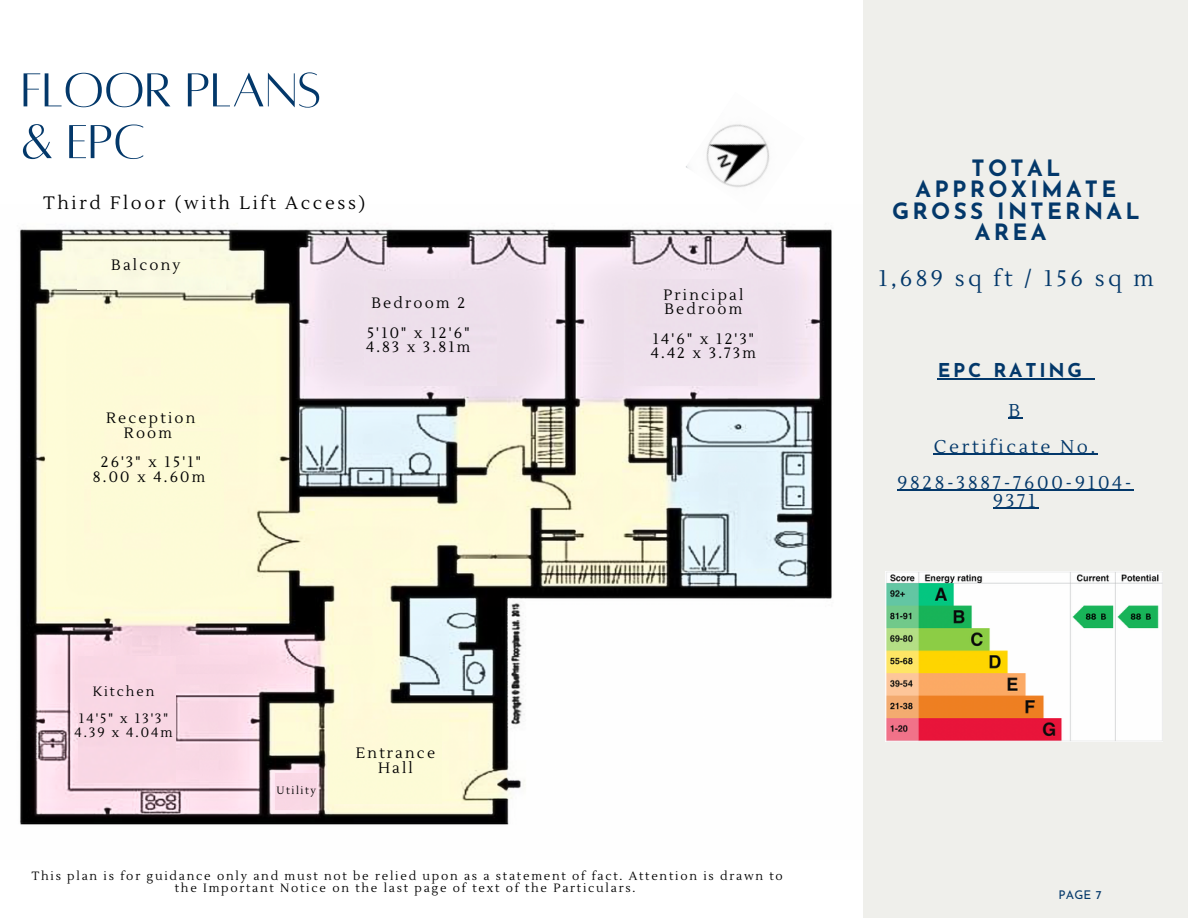
<style>
.page{position:relative;width:1188px;height:918px;background:#efefeb}
.page>*{position:absolute;margin:0;border:0;box-sizing:border-box;transform-origin:0 0}
.t1{font:52.5px/51.8px "Alta regular";color:#03386a}
.t2{font:700 22.5px/21.3px "Josefin Sans";letter-spacing:.145em;color:#03386a;text-align:center}
.t3{font:22.5px "Lustria";letter-spacing:.145em;color:#03386a}
.t4{font:700 19.05px "Josefin Sans";letter-spacing:.145em;color:#03386a}
.t5{font:18.45px/18px "Lustria";letter-spacing:.145em;color:#03386a;text-align:center}
.t6{font:18px "Lustria";letter-spacing:.145em;color:#000}
.t7{font:15px/14.7px "Lustria";letter-spacing:.145em;color:#000;text-align:center}
.t8{font:13.5px "Lustria";letter-spacing:.145em;color:#000}
.t9{font:12px/12px "Lustria";letter-spacing:.145em;color:#000;text-align:center}
.t10{font:12px "Josefin Sans";color:#03386a}
.t11{font:10.5px "Lustria";letter-spacing:.145em;color:#000}
</style>
<div class="page">
<div style="left:0;top:0;width:862px;height:918px;background:#fff"></div>
<img style="left:20px;top:204px;width:843px;height:655px">
<img style="left:686px;top:124px;width:119px;height:89px">
<img style="left:886px;top:571px;width:276px;height:170px">
<div style="left:78px;top:259px;width:147px;height:31px;background:#fafae2"></div>
<div style="left:92px;top:429px;width:131px;height:103px;background:#fdfbd6"></div>
<div style="left:364px;top:280px;width:133px;height:105px;background:#ede0ec"></div>
<div style="left:625px;top:280px;width:133px;height:105px;background:#ede0ec"></div>
<div style="left:328px;top:719px;width:114px;height:85px;background:#fdfbd6"></div>
<div style="left:78px;top:656px;width:97px;height:126px;background:#f8d7e4"></div>
<img style="left:276px;top:774px;width:40px;height:36px">
<hr style="left:938px;top:379px;width:147px;height:1px;background:#03386a">
<svg style="left:1009px;top:418px;width:14px;height:1px"></svg>
<hr style="left:934px;top:454px;width:164px;height:1px;background:#03386a">
<hr style="left:897px;top:490px;width:237px;height:1px;background:#03386a">
<hr style="left:993px;top:508px;width:46px;height:1px;background:#03386a">
<p class="t1" style="left:21px;top:65px;width:302px">FLOOR PLANS &amp; EPC</p>
<p class="t6" style="left:44px;top:192px;width:323px">Third Floor (with Lift Access)</p>
<p class="t7" style="left:111px;top:258px;width:71px">Balcony</p>
<p class="t7" style="left:106px;top:411px;width:91px">Reception</p>
<p class="t7" style="left:124px;top:426px;width:50px">Room</p>
<p class="t7" style="left:101px;top:455px;width:102px">26'3" x 15'1"</p>
<p class="t7" style="left:93px;top:470px;width:114px">8.00 x 4.60m</p>
<p class="t7" style="left:371px;top:296px;width:95px">Bedroom 2</p>
<p class="t7" style="left:367px;top:325px;width:104px">5'10" x 12'6"</p>
<h2 class="t7" style="left:366px;top:340px;width:106px">4.83 x 3.81m</h2>
<p class="t8" style="left:93px;top:683px;width:63px">Kitchen</p>
<p class="t8" style="left:79px;top:710px;width:91px">14'5" x 13'3"</p>
<p class="t8" style="left:75px;top:724px;width:100px">4.39 x 4.04m</p>
<p class="t11" style="left:276px;top:784px;width:41px">Utility</p>
<p class="t7" style="left:356px;top:746px;width:81px">Entrance<br>Hall</p>
<h3 class="t7" style="left:663px;top:288px;width:82px">Principal</h3>
<h4 class="t7" style="left:664px;top:302px;width:80px">Bedroom</h4>
<h6 class="t7" style="left:653px;top:332px;width:103px">14'6" x 12'3"</h6>
<h6 class="t7" style="left:651px;top:346px;width:107px">4.42 x 3.73m</h6>
<p class="t9" style="left:32px;top:870px;width:752px">This plan is for guidance only and must not be relied upon as a statement of fact. Attention is drawn to the Important Notice on the last page of text of the Particulars.</p>
<p class="t2" style="left:892px;top:160px;width:249px">TOTAL<br>APPROXIMATE<br>GROSS INTERNAL<br>AREA</p>
<p class="t3" style="left:878px;top:265px;width:277px">1,689 sq ft / 156 sq m</p>
<p class="t4" style="left:938px;top:363px;width:146px">EPC RATING</p>
<p class="t5" style="left:1009px;top:402px;width:13px">B</p>
<p class="t5" style="left:934px;top:438px;width:163px">Certificate No.</p>
<p class="t5" style="left:897px;top:474px;width:236px">9828-3887-7600-9104-<br>9371</p>
<p class="t10" style="left:1058px;top:890px;width:45px">PAGE 7</p>
</div>
